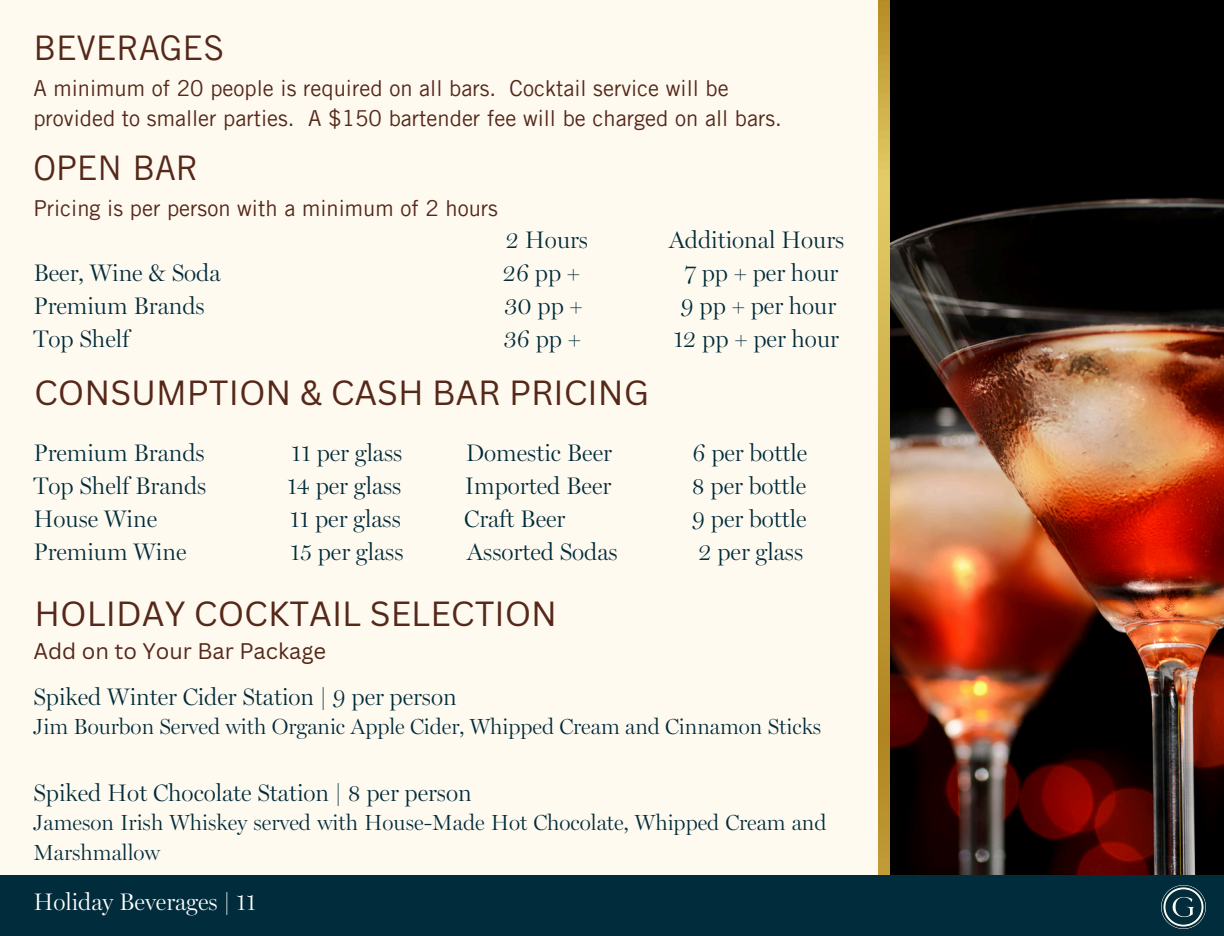
<style>
.page{position:relative;width:1224px;height:936px;background:#fffaf0}
.page>*{position:absolute;margin:0;border:0;box-sizing:border-box;transform-origin:0 0}
.t1{font:34px "Canva Sans";color:#55281a}
.t2{font:34px "Trade Gothic LT Pro";color:#55281a}
.t3{font:300 24px "Miller Display";color:#002c3b}
.t4{font:300 24px "Miller Display";color:#fff}
.t5{font:22px/30px "Trade Gothic LT Pro";color:#55281a}
.t6{font:300 22px/30px "Miller Display";color:#002c3b}
.t7{font:22px "Canva Sans";color:#55281a}
</style>
<div class="page">
<img style="left:889px;top:0;width:335px;height:876px">
<svg style="left:879px;top:0;width:10px;height:876px;background:#c7a540"></svg>
<div style="left:0;top:876px;width:1224px;height:60px;background:#002c3b"></div>
<img style="left:1162px;top:885px;width:43px;height:44px">
<p class="t2" style="left:33px;top:35px;width:192px">BEVERAGES</p>
<p class="t5" style="left:33px;top:76px;width:750px">A minimum of 20 people is required on all bars. Cocktail service will be provided to smaller parties. A $150 bartender fee will be charged on all bars.</p>
<p class="t2" style="left:33px;top:156px;width:167px">OPEN BAR</p>
<p class="t5" style="left:33px;top:196px;width:466px">Pricing is per person with a minimum of 2 hours</p>
<p class="t3" style="left:506px;top:226px;width:84px">2 Hours</p>
<p class="t3" style="left:669px;top:226px;width:177px">Additional Hours</p>
<p class="t3" style="left:33px;top:259px;width:189px">Beer, Wine &amp; Soda</p>
<p class="t3" style="left:503px;top:259px;width:79px">26 pp +</p>
<p class="t3" style="left:684px;top:259px;width:156px">7 pp + per hour</p>
<p class="t3" style="left:33px;top:292px;width:173px">Premium Brands</p>
<p class="t3" style="left:504px;top:292px;width:80px">30 pp +</p>
<p class="t3" style="left:681px;top:292px;width:157px">9 pp + per hour</p>
<p class="t3" style="left:33px;top:325px;width:97px">Top Shelf</p>
<p class="t3" style="left:504px;top:325px;width:79px">36 pp +</p>
<p class="t3" style="left:673px;top:325px;width:167px">12 pp + per hour</p>
<p class="t1" style="left:34px;top:369px;width:616px">CONSUMPTION &amp; CASH BAR PRICING</p>
<p class="t3" style="left:33px;top:439px;width:173px">Premium Brands</p>
<p class="t3" style="left:291px;top:439px;width:113px">11 per glass</p>
<p class="t3" style="left:466px;top:439px;width:148px">Domestic Beer</p>
<p class="t3" style="left:693px;top:439px;width:116px">6 per bottle</p>
<p class="t3" style="left:33px;top:472px;width:175px">Top Shelf Brands</p>
<p class="t3" style="left:287px;top:472px;width:116px">14 per glass</p>
<p class="t3" style="left:465px;top:472px;width:148px">Imported Beer</p>
<p class="t3" style="left:692px;top:472px;width:116px">8 per bottle</p>
<p class="t3" style="left:33px;top:505px;width:125px">House Wine</p>
<p class="t3" style="left:290px;top:505px;width:113px">11 per glass</p>
<p class="t3" style="left:464px;top:505px;width:103px">Craft Beer</p>
<p class="t3" style="left:692px;top:505px;width:116px">9 per bottle</p>
<h1 class="t3" style="left:33px;top:538px;width:155px">Premium Wine</h1>
<h1 class="t3" style="left:290px;top:538px;width:115px">15 per glass</h1>
<h1 class="t3" style="left:467px;top:538px;width:152px">Assorted Sodas</h1>
<h1 class="t3" style="left:698px;top:538px;width:106px">2 per glass</h1>
<p class="t1" style="left:34px;top:590px;width:524px">HOLIDAY COCKTAIL SELECTION</p>
<p class="t7" style="left:33px;top:636px;width:294px">Add on to Your Bar Package</p>
<p class="t3" style="left:33px;top:683px;width:425px">Spiked Winter Cider Station | 9 per person</p>
<p class="t6" style="left:33px;top:712px;width:790px">Jim Bourbon Served with Organic Apple Cider, Whipped Cream and Cinnamon Sticks</p>
<p class="t3" style="left:33px;top:779px;width:440px">Spiked Hot Chocolate Station | 8 per person</p>
<p class="t6" style="left:33px;top:808px;width:795px">Jameson Irish Whiskey served with House-Made Hot Chocolate, Whipped Cream and<br>Marshmallow</p>
<p class="t4" style="left:33px;top:888px;width:224px">Holiday Beverages | 11</p>
</div>
